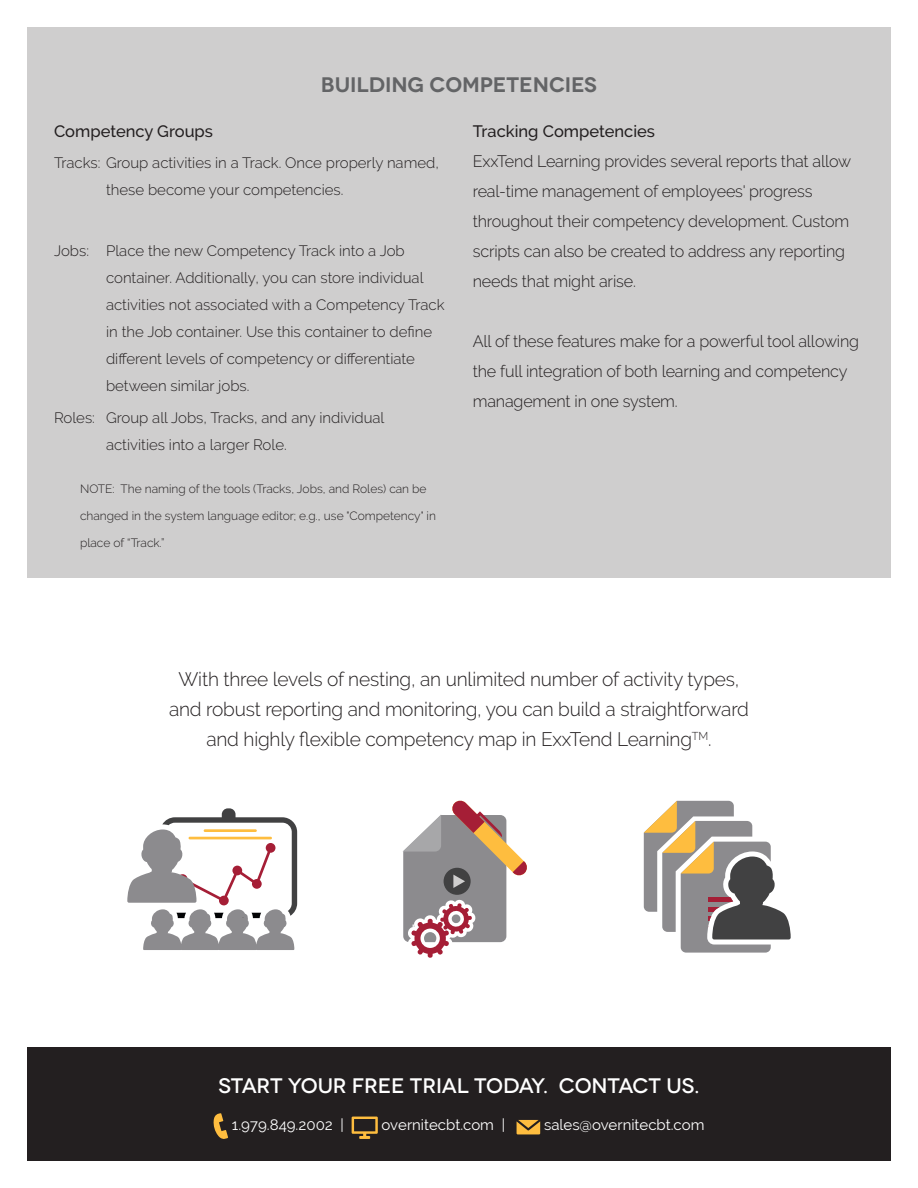
<style>
.page{position:relative;width:918px;height:1188px;background:#fff}
.page>*{position:absolute;margin:0;border:0;box-sizing:border-box;transform-origin:0 0}
.t1{font:500 21px "Novecentowide";letter-spacing:-.01em;color:#fff}
.t2{font:600 21px "Novecentowide";color:#636466}
.t3{font:300 19.5px/30px "Raleway";letter-spacing:-.01em;color:#231f20;text-align:center}
.t4{font:300 16.5px/30px "Raleway";letter-spacing:-.01em;color:#231f20}
.t5{font:500 16.5px "Raleway";color:#231f20}
.t6{font:300 15px/27px "Raleway";color:#231f20}
.t7{font:15px "Raleway";color:#fff}
.t8{font:300 12px "Raleway";color:#231f20}
</style>
<div class="page">
<div style="left:27px;top:27px;width:864px;height:551px;background:#cfcece"></div>
<div style="left:27px;top:1048px;width:864px;height:113px;background:#231f20"></div>
<svg style="left:213px;top:1113px;width:15px;height:26px"></svg>
<svg style="left:352px;top:1117px;width:26px;height:22px"></svg>
<svg style="left:517px;top:1120px;width:23px;height:14px"></svg>
<svg style="left:644px;top:801px;width:147px;height:152px"></svg>
<svg style="left:127px;top:808px;width:170px;height:142px"></svg>
<svg style="left:403px;top:800px;width:124px;height:158px"></svg>
<h1 class="t2" style="left:321px;top:72px;width:278px">BUILDING COMPETENCIES</h1>
<p class="t5" style="left:54px;top:122px;width:161px">Competency Groups</p>
<p class="t6" style="left:54px;top:149px;width:386px">Tracks: Group activities in a Track. Once properly named,</p>
<p class="t6" style="left:106px;top:176px;width:239px">these become your competencies.</p>
<p class="t6" style="left:54px;top:237px;width:36px">Jobs:</p>
<p class="t6" style="left:106px;top:237px;width:340px">Place the new Competency Track into a Job container. Additionally, you can store individual activities not associated with a Competency Track in the Job container. Use this container to define different levels of competency or differentiate between similar jobs.</p>
<p class="t6" style="left:106px;top:405px;width:280px">Group all Jobs, Tracks, and any individual activities into a larger Role.</p>
<p class="t8" style="left:80px;top:482px;width:348px">NOTE: The naming of the tools (Tracks, Jobs, and Roles) can be</p>
<p class="t8" style="left:80px;top:509px;width:357px">changed in the system language editor; e.g., use "Competency" in</p>
<p class="t8" style="left:80px;top:536px;width:86px">place of “Track.”</p>
<p class="t6" style="left:54px;top:405px;width:42px">Roles:</p>
<p class="t5" style="left:473px;top:122px;width:184px">Tracking Competencies</p>
<p class="t4" style="left:473px;top:147px;width:380px">ExxTend Learning provides several reports that allow real-time management of employees' progress throughout their competency development. Custom scripts can also be created to address any reporting needs that might arise.</p>
<p class="t4" style="left:473px;top:327px;width:388px">All of these features make for a powerful tool allowing the full integration of both learning and competency management in one system.</p>
<h2 class="t3" style="left:169px;top:664px;width:581px">With three levels of nesting, an unlimited number of activity types, and robust reporting and monitoring, you can build a straightforward and highly flexible competency map in ExxTend Learning<sup>TM</sup>.</h2>
<h1 class="t1" style="left:219px;top:1073px;width:482px">START YOUR FREE TRIAL TODAY. CONTACT US.</h1>
<p class="t7" style="left:232px;top:1116px;width:114px">1.979.849.2002 |</p>
<p class="t7" style="left:382px;top:1116px;width:125px">overnitecbt.com |</p>
<p class="t7" style="left:544px;top:1116px;width:162px">sales@overnitecbt.com</p>
</div>
